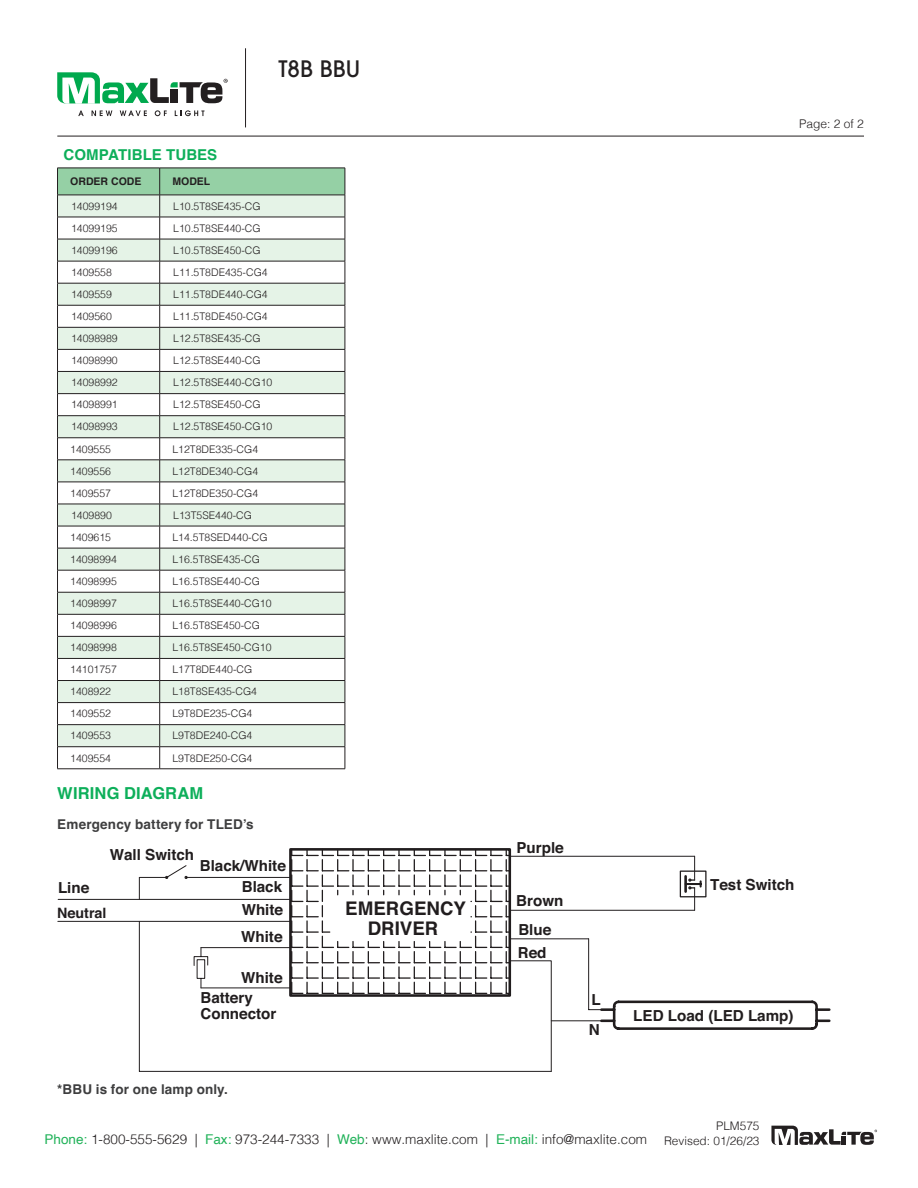
<style>
.page{position:relative;width:918px;height:1188px;background:#fff}
.page>*{position:absolute;margin:0;border:0;box-sizing:border-box;transform-origin:0 0}
.t1{font:500 22.5px "ITC Avant Garde Pro";color:#231f20}
.t2{font:700 18.75px/19.6px "Helvetica";color:#211d1e;text-align:center}
.t3{font:700 16.5px "Helvetica";letter-spacing:.01em;color:#0daf5a}
.t4{font:700 15.15px/20.5px "Helvetica";color:#211d1e}
.t5{font:700 15px "Helvetica";letter-spacing:.005em;color:#0daf5a}
.t6{font:700 14.25px "Helvetica";color:#211d1e}
.t7{font:300 13.5px "Helvetica";color:#231f20}
.Chart_Footnotes{font:700 13.5px "Helvetica";letter-spacing:.01em;color:#3e3e3f}
.t8{font:300 12px "Helvetica";color:#231f20}
.t9{font:300 11.85px/14.2px "Helvetica";color:#231f20;text-align:right}
.Body_Text__L{font:300 10.5px "Helvetica";color:#231f20}
.Lv__2_-_Blue_Descrip{font:700 10.5px "Helvetica";color:#231f20}
.s1{font-weight:400;color:#21b259}
</style>
<div class="page">
<hr style="left:57px;top:136px;width:807px;height:1px;background:#231f20">
<svg style="left:771px;top:1126px;width:106px;height:19px"></svg>
<hr style="left:245px;top:48px;width:1px;height:79px;background:#231f20">
<svg style="left:78px;top:110px;width:6px;height:6px"></svg>
<svg style="left:92px;top:110px;width:20px;height:6px"></svg>
<svg style="left:120px;top:110px;width:27px;height:6px"></svg>
<svg style="left:155px;top:110px;width:12px;height:6px"></svg>
<svg style="left:175px;top:110px;width:29px;height:6px"></svg>
<svg style="left:57px;top:72px;width:171px;height:32px"></svg>
<svg style="left:293px;top:852px;width:214px;height:12px"></svg>
<div style="left:289px;top:848px;width:222px;height:149px;border:3px solid #211d1e"></div>
<svg style="left:57px;top:864px;width:533px;height:158px"></svg>
<svg style="left:138px;top:876px;width:414px;height:196px"></svg>
<hr style="left:551px;top:1020px;width:63px;height:1px;background:#211d1e">
<svg style="left:589px;top:999px;width:242px;height:31px"></svg>
<hr style="left:588px;top:939px;width:1px;height:71px;background:#211d1e">
<hr style="left:510px;top:856px;width:185px;height:1px;background:#211d1e">
<hr style="left:510px;top:910px;width:185px;height:1px;background:#211d1e">
<div style="left:680px;top:871px;width:27px;height:26px;border:1px solid #211d1e"></div>
<hr style="left:684px;top:876px;width:3px;height:16px;background:#211d1e">
<svg style="left:686px;top:856px;width:16px;height:54px"></svg>
<hr style="left:57px;top:769px;width:103px;height:1px;background:#231f20">
<hr style="left:160px;top:769px;width:185px;height:1px;background:#231f20">
<svg style="left:57px;top:168px;width:289px;height:601px"></svg>
<hr style="left:57px;top:168px;width:103px;height:1px;background:#231f20">
<hr style="left:160px;top:168px;width:185px;height:1px;background:#231f20">
<h1 class="t1" style="left:278px;top:55px;width:83px">T8B BBU</h1>
<p class="t5" style="left:64px;top:146px;width:155px">COMPATIBLE TUBES</p>
<p class="Lv__2_-_Blue_Descrip" style="left:70px;top:175px;width:73px">ORDER CODE</p>
<p class="Lv__2_-_Blue_Descrip" style="left:172px;top:175px;width:39px">MODEL</p>
<p class="Body_Text__L" style="left:71px;top:197px;width:48px">14099194</p>
<p class="Body_Text__L" style="left:173px;top:197px;width:89px">L10.5T8SE435-CG</p>
<p class="Body_Text__L" style="left:71px;top:219px;width:48px">14099195</p>
<p class="Body_Text__L" style="left:173px;top:219px;width:89px">L10.5T8SE440-CG</p>
<p class="Body_Text__L" style="left:71px;top:241px;width:48px">14099196</p>
<p class="Body_Text__L" style="left:173px;top:241px;width:89px">L10.5T8SE450-CG</p>
<p class="Body_Text__L" style="left:71px;top:263px;width:42px">1409558</p>
<p class="Body_Text__L" style="left:173px;top:263px;width:96px">L11.5T8DE435-CG4</p>
<p class="Body_Text__L" style="left:71px;top:285px;width:42px">1409559</p>
<p class="Body_Text__L" style="left:173px;top:285px;width:96px">L11.5T8DE440-CG4</p>
<p class="Body_Text__L" style="left:71px;top:307px;width:42px">1409560</p>
<p class="Body_Text__L" style="left:173px;top:307px;width:96px">L11.5T8DE450-CG4</p>
<p class="Body_Text__L" style="left:71px;top:329px;width:48px">14098989</p>
<p class="Body_Text__L" style="left:173px;top:329px;width:89px">L12.5T8SE435-CG</p>
<p class="Body_Text__L" style="left:71px;top:352px;width:48px">14098990</p>
<p class="Body_Text__L" style="left:173px;top:352px;width:89px">L12.5T8SE440-CG</p>
<p class="Body_Text__L" style="left:71px;top:374px;width:48px">14098992</p>
<p class="Body_Text__L" style="left:173px;top:374px;width:101px">L12.5T8SE440-CG10</p>
<p class="Body_Text__L" style="left:71px;top:396px;width:48px">14098991</p>
<p class="Body_Text__L" style="left:173px;top:396px;width:89px">L12.5T8SE450-CG</p>
<p class="Body_Text__L" style="left:71px;top:418px;width:48px">14098993</p>
<p class="Body_Text__L" style="left:173px;top:418px;width:101px">L12.5T8SE450-CG10</p>
<p class="Body_Text__L" style="left:70px;top:440px;width:42px">1409555</p>
<p class="Body_Text__L" style="left:172px;top:440px;width:87px">L12T8DE335-CG4</p>
<p class="Body_Text__L" style="left:70px;top:462px;width:42px">1409556</p>
<p class="Body_Text__L" style="left:172px;top:462px;width:87px">L12T8DE340-CG4</p>
<p class="Body_Text__L" style="left:70px;top:484px;width:42px">1409557</p>
<p class="Body_Text__L" style="left:172px;top:484px;width:87px">L12T8DE350-CG4</p>
<p class="Body_Text__L" style="left:71px;top:506px;width:42px">1409890</p>
<p class="Body_Text__L" style="left:173px;top:506px;width:80px">L13T5SE440-CG</p>
<p class="Body_Text__L" style="left:70px;top:528px;width:42px">1409615</p>
<p class="Body_Text__L" style="left:172px;top:528px;width:97px">L14.5T8SED440-CG</p>
<p class="Body_Text__L" style="left:70px;top:550px;width:48px">14098994</p>
<p class="Body_Text__L" style="left:172px;top:550px;width:89px">L16.5T8SE435-CG</p>
<p class="Body_Text__L" style="left:70px;top:572px;width:48px">14098995</p>
<p class="Body_Text__L" style="left:172px;top:572px;width:89px">L16.5T8SE440-CG</p>
<p class="Body_Text__L" style="left:70px;top:594px;width:48px">14098997</p>
<p class="Body_Text__L" style="left:172px;top:594px;width:101px">L16.5T8SE440-CG10</p>
<p class="Body_Text__L" style="left:70px;top:616px;width:48px">14098996</p>
<p class="Body_Text__L" style="left:172px;top:616px;width:89px">L16.5T8SE450-CG</p>
<p class="Body_Text__L" style="left:70px;top:639px;width:48px">14098998</p>
<p class="Body_Text__L" style="left:172px;top:639px;width:101px">L16.5T8SE450-CG10</p>
<p class="Body_Text__L" style="left:70px;top:661px;width:48px">14101757</p>
<p class="Body_Text__L" style="left:172px;top:661px;width:81px">L17T8DE440-CG</p>
<p class="Body_Text__L" style="left:70px;top:683px;width:42px">1408922</p>
<p class="Body_Text__L" style="left:172px;top:683px;width:86px">L18T8SE435-CG4</p>
<p class="Body_Text__L" style="left:70px;top:705px;width:42px">1409552</p>
<p class="Body_Text__L" style="left:172px;top:705px;width:81px">L9T8DE235-CG4</p>
<p class="Body_Text__L" style="left:70px;top:727px;width:42px">1409553</p>
<p class="Body_Text__L" style="left:172px;top:727px;width:81px">L9T8DE240-CG4</p>
<p class="Body_Text__L" style="left:70px;top:749px;width:42px">1409554</p>
<p class="Body_Text__L" style="left:172px;top:749px;width:81px">L9T8DE250-CG4</p>
<p class="t3" style="left:57px;top:783px;width:147px">WIRING DIAGRAM</p>
<p class="Chart_Footnotes" style="left:57px;top:816px;width:198px">Emergency battery for TLED’s</p>
<p class="t4" style="left:110px;top:845px;width:86px">Wall Switch</p>
<p class="t4" style="left:58px;top:878px;width:33px">Line</p>
<p class="t4" style="left:200px;top:856px;width:88px;text-align:right">Black/White<br>Black</p>
<p class="t4" style="left:241px;top:896px;width:43px;line-height:27.3px">White<br>White</p>
<p class="t4" style="left:200px;top:968px;width:83px;line-height:19.6px;text-indent:41px">White<br>Battery</p>
<p class="t4" style="left:200px;top:1003px;width:77px">Connector</p>
<p class="t6" style="left:57px;top:901px;width:51px">Neutral</p>
<p class="Chart_Footnotes" style="left:57px;top:1081px;width:172px">*BBU is for one lamp only.</p>
<p class="t2" style="left:345px;top:899px;width:122px">EMERGENCY<br>DRIVER</p>
<p class="t8" style="left:799px;top:114px;width:66px">Page: 2 of 2</p>
<p class="t4" style="left:516px;top:837px;width:49px">Purple</p>
<p class="t4" style="left:516px;top:891px;width:49px">Brown</p>
<p class="t4" style="left:518px;top:919px;width:35px;line-height:22.6px">Blue<br>Red</p>
<p class="t4" style="left:589px;top:984px;width:13px;line-height:30.5px">L<br>N</p>
<p class="t4" style="left:710px;top:875px;width:86px">Test Switch</p>
<p class="t4" style="left:633px;top:1005px;width:162px">LED Load (LED Lamp)</p>
<p class="t7" style="left:45px;top:1127px;width:604px"><span class="s1">Phone:</span> 1-800-555-5629 | <span class="s1">Fax:</span> 973-244-7333 | <span class="s1">Web</span>: www.maxlite.com | <span class="s1">E-mail:</span> info@maxlite.com</p>
<p class="t9" style="left:664px;top:1118px;width:97px">PLM575<br>Revised: 01/26/23</p>
</div>
